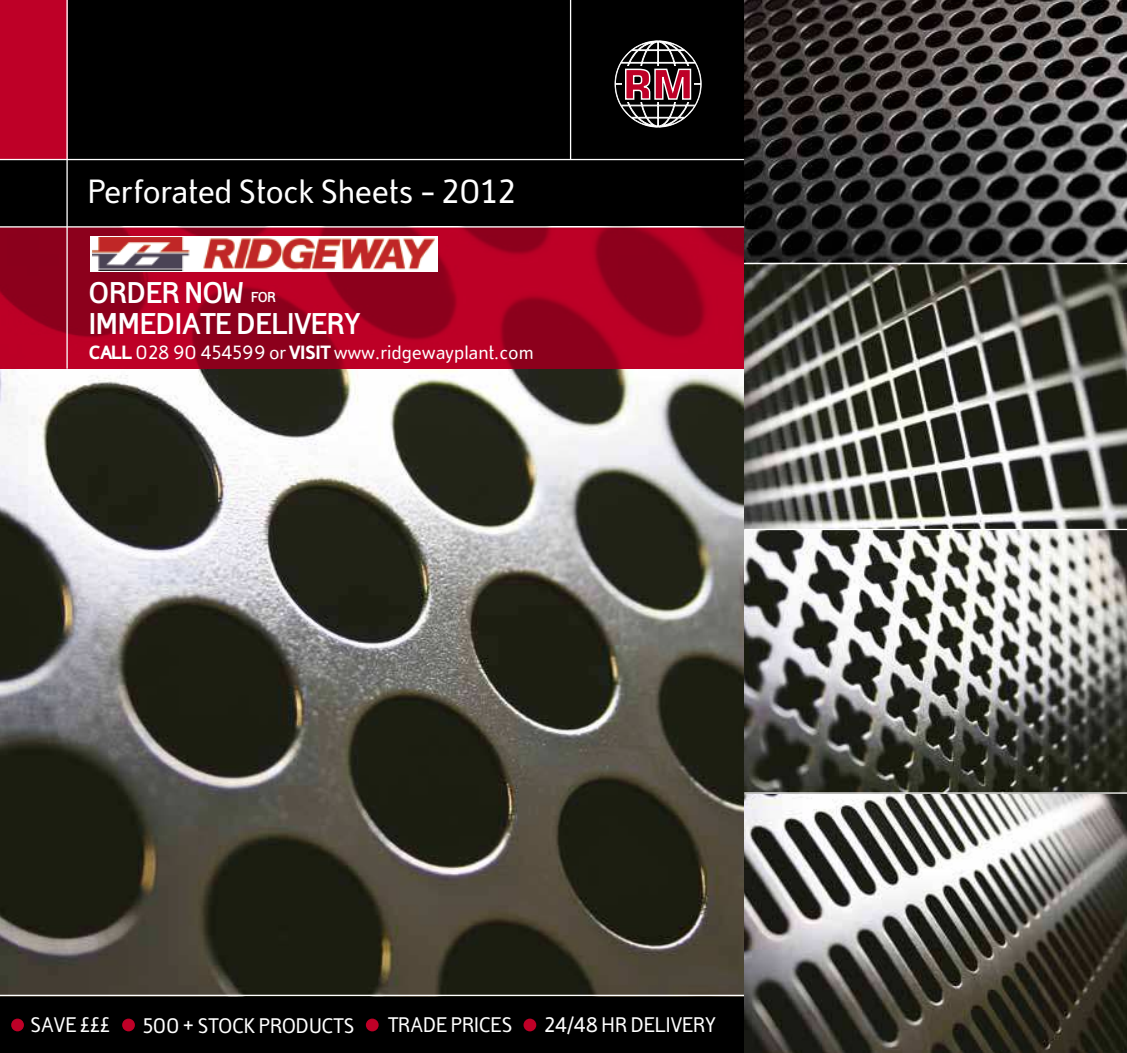
<style>
.page{position:relative;width:1127px;height:1053px;background:#fff}
.page>*{position:absolute;margin:0;border:0;box-sizing:border-box;transform-origin:0 0}
.t1{font:35px "Domestos 98";letter-spacing:.01em;color:#fff}
.t2{font:700 31.25px/30.4px "Domestos 98";letter-spacing:.01em;color:#fff}
.t3{font:22px "Domestos 98";color:#fff}
.t4{font:20px "Domestos 98";letter-spacing:.01em;color:#fff}
.t5{font:700 15px "Domestos 98";color:#fff}
.s1{font-weight:900}
</style>
<div class="page">
<div style="left:0;top:0;width:744px;height:1052px;background:#000"></div>
<div style="left:0;top:0;width:67px;height:159px;background:#be0027"></div>
<img style="left:0;top:369px;width:744px;height:627px">
<svg style="left:615px;top:41px;width:86px;height:86px"></svg>
<hr style="left:0;top:159px;width:744px;height:1px;background:#fff">
<svg style="left:0;top:227px;width:744px;height:142px;background:#a40122"></svg>
<hr style="left:0;top:994px;width:746px;height:1px;background:#fff">
<img style="left:744px;top:0;width:383px;height:263px">
<img style="left:744px;top:793px;width:383px;height:259px">
<img style="left:744px;top:530px;width:383px;height:262px">
<img style="left:744px;top:264px;width:383px;height:265px">
<hr style="left:66px;top:0;width:2px;height:369px;background:#fff">
<hr style="left:570px;top:0;width:1px;height:159px;background:#fff">
<hr style="left:0;top:226px;width:744px;height:1px;background:#fff">
<div style="left:11px;top:1018px;width:13px;height:13px;background:#be0027;border-radius:50%"></div>
<div style="left:523px;top:1018px;width:13px;height:13px;background:#be0027;border-radius:50%"></div>
<div style="left:122px;top:1018px;width:13px;height:13px;background:#be0027;border-radius:50%"></div>
<div style="left:366px;top:1018px;width:13px;height:13px;background:#be0027;border-radius:50%"></div>
<svg style="left:90px;top:236px;width:347px;height:36px;background:#efe7e7"></svg>
<img style="left:93px;top:238px;width:341px;height:32px">
<h1 class="t1" style="left:88px;top:178px;width:429px">Perforated Stock Sheets - 2012</h1>
<h2 class="t2" style="left:89px;top:277px;width:272px">ORDER NOW<br>IMMEDIATE DELIVERY</h2>
<p class="t5" style="left:251px;top:288px;width:26px">FOR</p>
<p class="t4" style="left:89px;top:345px;width:446px"><span class="s1">CALL</span> 028 90 454599 or <span class="s1">VISIT</span> www.ridgewayplant.com</p>
<p class="t3" style="left:30px;top:1016px;width:81px">SAVE £££</p>
<p class="t3" style="left:143px;top:1017px;width:213px">500 + STOCK PRODUCTS</p>
<p class="t3" style="left:388px;top:1016px;width:126px">TRADE PRICES</p>
<p class="t3" style="left:544px;top:1015px;width:173px">24/48 HR DELIVERY</p>
</div>
